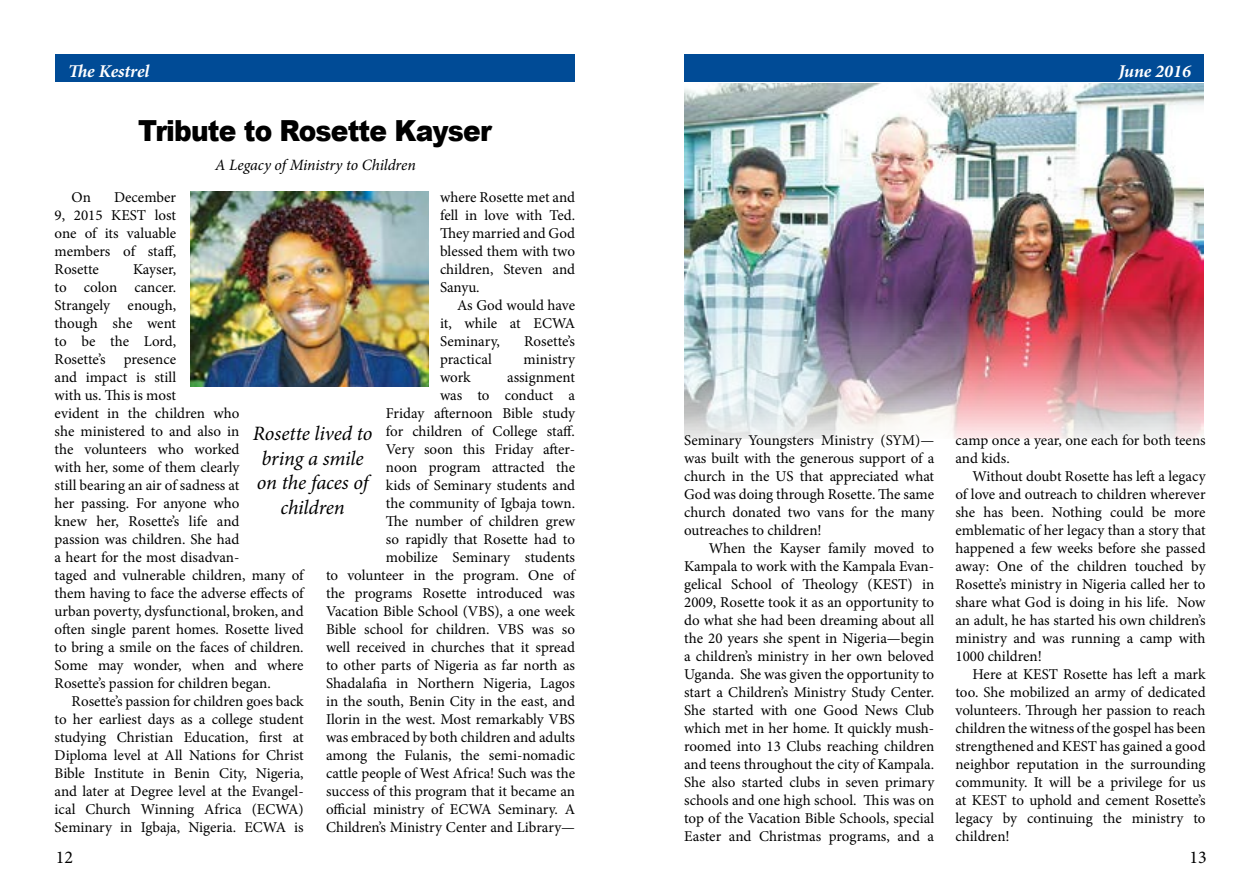
<style>
.page{position:relative;width:1259px;height:893px;background:#fff}
.page>*{position:absolute;margin:0;border:0;box-sizing:border-box;transform-origin:0 0}
.t1{font:900 29.1px "Arial";letter-spacing:-.03em;color:#000;scale:.91 1}
.t2{font:italic 20.4px/24.5px "Minion Pro";letter-spacing:-.01em;color:#000;text-align:center}
.t3{font:italic 700 18px "Minion Pro";letter-spacing:-.005em;color:#fff}
.t4{font:18px "Minion Pro";color:#000}
.t5{font:italic 15.75px "Minion Pro";letter-spacing:-.01em;color:#000}
.t6{font:15px/18px "Minion Pro";color:#000;text-align:justify}
</style>
<div class="page">
<div style="left:55px;top:55px;width:520px;height:27px;background:#004b96"></div>
<div style="left:683px;top:55px;width:520px;height:27px;background:#004b96"></div>
<img style="left:684px;top:83px;width:520px;height:356px">
<img style="left:190px;top:191px;width:239px;height:196px">
<p class="t3" style="left:68px;top:59px;width:83px">The Kestrel</p>
<p class="t3" style="left:1118px;top:59px;width:74px">June 2016</p>
<h1 class="t1" style="left:138px;top:109px;width:390px">Tribute to Rosette Kayser</h1>
<p class="t5" style="left:215px;top:154px;width:202px">A Legacy of Ministry to Children</p>
<p class="t6" style="left:55px;top:189px;width:123px;text-indent:59px">December 9, 2015 KEST lost one of its valuable members of staff, Rosette</p>
<p class="t6" style="left:440px;top:189px;width:137px">where Rosette met and fell in love with Ted.<br>They married and God blessed them with two children, Steven and Sanyu.</p>
<p class="t6" style="left:440px;top:297px;width:137px;text-indent:17px">As God would have it, while at ECWA Seminary,</p>
<p class="t6" style="left:72px;top:189px;width:21px">On</p>
<p class="t6" style="left:55px;top:261px;width:251px;text-align:left;text-indent:78px">Kayser,<br>to colon cancer.<br>Strangely enough,<br>though she went<br>to be the Lord,<br>Rosette’s presence<br>and impact is still<br>with us. This is most<br>evident in the children who<br>she ministered to and also in<br>the volunteers who worked<br>with her, some of them clearly<br>still bearing an air of sadness at<br>her passing. For anyone who<br>knew her, Rosette’s life and<br>passion was children. She had<br>a heart for the most disadvan-<br>taged and vulnerable children, many of them having to face the adverse effects of urban poverty, dysfunctional, broken, and often single parent homes. Rosette lived to bring a smile on the faces of children.<br>Some may wonder, when and where<br>Rosette’s passion for children began.</p>
<p class="t6" style="left:55px;top:693px;width:251px;text-indent:17px">Rosette’s passion for children goes back to her earliest days as a college student studying Christian Education, first at Diploma level at All Nations for Christ Bible Institute in Benin City, Nigeria, and later at Degree level at the Evangel&shy;ical Church Winning Africa (ECWA)<br>Seminary in Igbaja, Nigeria. ECWA is</p>
<p class="t6" style="left:524px;top:333px;width:52px">Rosette’s</p>
<p class="t6" style="left:440px;top:351px;width:53px">practical</p>
<p class="t6" style="left:523px;top:351px;width:53px">ministry</p>
<p class="t6" style="left:440px;top:369px;width:32px">work</p>
<p class="t6" style="left:326px;top:369px;width:251px;text-align:right">assignment<br>was to conduct a<br>Friday afternoon Bible study<br>for children of College staff.<br>Very soon this Friday after-<br>noon program attracted the<br>kids of Seminary students and<br>the community of Igbaja town.<br>The number of children grew<br>so rapidly that Rosette had to<br>mobilize Seminary students<br>to volunteer in the program. One of the programs Rosette introduced was Vacation Bible School (VBS), a one week Bible school for children. VBS was so well received in churches that it spread to other parts of Nigeria as far north as Shadalafia in Northern Nigeria, Lagos in the south, Benin City in the east, and Ilorin in the west. Most remarkably VBS was embraced by both children and adults among the Fulanis, the semi-nomadic cattle people of West Africa! Such was the success of this program that it became an official ministry of ECWA Seminary. A Children’s Ministry Center and Library—</p>
<h2 class="t2" style="left:253px;top:421px;width:121px">Rosette lived to bring a smile on the faces of children</h2>
<p class="t6" style="left:684px;top:431px;width:252px">Seminary Youngsters Ministry (SYM)— was built with the generous support of a church in the US that appreciated what God was doing through Rosette. The same church donated two vans for the many outreaches to children!</p>
<p class="t6" style="left:684px;top:539px;width:252px;text-indent:25px">When the Kayser family moved to Kampala to work with the Kampala Evan&shy;gelical School of Theology (KEST) in 2009, Rosette took it as an opportunity to do what she had been dreaming about all the 20 years she spent in Nigeria—begin a children’s ministry in her own beloved Uganda. She was given the opportunity to start a Children’s Ministry Study Center.<br>She started with one Good News Club which met in her home. It quickly mush&shy;roomed into 13 Clubs reaching children and teens throughout the city of Kampala.<br>She also started clubs in seven primary schools and one high school. This was on top of the Vacation Bible Schools, special Easter and Christmas programs, and a</p>
<p class="t6" style="left:955px;top:431px;width:252px">camp once a year, one each for both teens and kids.</p>
<p class="t6" style="left:955px;top:467px;width:252px;text-indent:17px">Without doubt Rosette has left a legacy of love and outreach to children wherever she has been. Nothing could be more emblematic of her legacy than a story that happened a few weeks before she passed away: One of the children touched by Rosette’s ministry in Nigeria called her to share what God is doing in his life. Now an adult, he has started his own children’s ministry and was running a camp with 1000 children!</p>
<p class="t6" style="left:955px;top:665px;width:252px;text-indent:17px">Here at KEST Rosette has left a mark too. She mobilized an army of dedicated volunteers. Through her passion to reach children the witness of the gospel has been strengthened and KEST has gained a good neighbor reputation in the surrounding community. It will be a privilege for us at KEST to uphold and cement Rosette’s legacy by continuing the ministry to children!</p>
<p class="t4" style="left:56px;top:845px;width:19px">12</p>
<p class="t4" style="left:1189px;top:845px;width:19px">13</p>
</div>
